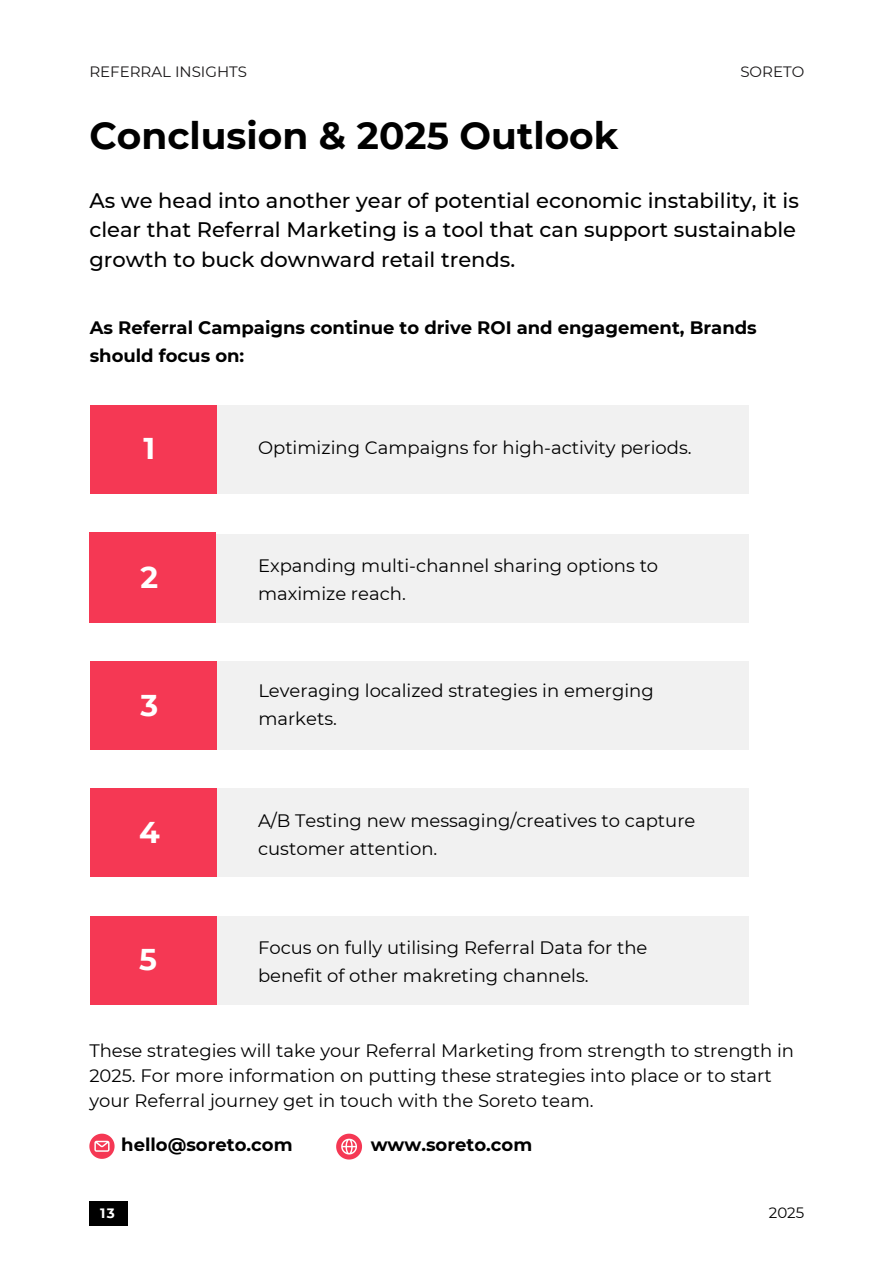
<style>
.page{position:relative;width:894px;height:1264px;background:#fff}
.page>*{position:absolute;margin:0;border:0;box-sizing:border-box;transform-origin:0 0}
.t1{font:700 37.5px "Montserrat";color:#000}
.t2{font:700 30px "Montserrat";color:#fff}
.t3{font:500 21px/29.2px "Montserrat";color:#000}
.t4{font:18px/28.2px "Montserrat";color:#000}
.t5{font:700 18px/28.2px "Montserrat";color:#000}
.t6{font:15px "Montserrat";color:#181617}
.t7{font:15px "Montserrat";color:#000}
.t8{font:700 13.5px "Montserrat";color:#fff}
</style>
<div class="page">
<div style="left:89px;top:1201px;width:39px;height:24px;background:#000"></div>
<div style="left:90px;top:534px;width:658px;height:89px;background:#f1f1f1"></div>
<div style="left:90px;top:532px;width:126px;height:91px;background:#f53854"></div>
<div style="left:90px;top:405px;width:658px;height:89px;background:#f1f1f1"></div>
<div style="left:90px;top:405px;width:126px;height:89px;background:#f53854"></div>
<div style="left:90px;top:788px;width:658px;height:89px;background:#f1f1f1"></div>
<div style="left:90px;top:788px;width:126px;height:89px;background:#f53854"></div>
<div style="left:90px;top:661px;width:658px;height:89px;background:#f1f1f1"></div>
<div style="left:90px;top:661px;width:126px;height:89px;background:#f53854"></div>
<svg style="left:89px;top:1133px;width:25px;height:25px"></svg>
<svg style="left:336px;top:1133px;width:26px;height:26px"></svg>
<div style="left:90px;top:915px;width:658px;height:89px;background:#f1f1f1"></div>
<div style="left:90px;top:915px;width:126px;height:89px;background:#f53854"></div>
<h4 class="t6" style="left:89px;top:62px;width:159px">REFERRAL INSIGHTS</h4>
<p class="t6" style="left:740px;top:62px;width:65px">SORETO</p>
<h4 class="t1" style="left:89px;top:113px;width:530px">Conclusion &amp; 2025 Outlook</h4>
<p class="t3" style="left:89px;top:186px;width:711px">As we head into another year of potential economic instability, it is clear that Referral Marketing is a tool that can support sustainable growth to buck downward retail trends.</p>
<p class="t5" style="left:90px;top:313px;width:668px">As Referral Campaigns continue to drive ROI and engagement, Brands should focus on:</p>
<h3 class="t2" style="left:143px;top:430px;width:13px">1</h3>
<h2 class="t4" style="left:258px;top:434px;width:435px">Optimizing Campaigns for high-activity periods.</h2>
<h5 class="t2" style="left:140px;top:558px;width:19px">2</h5>
<h1 class="t4" style="left:258px;top:551px;width:401px">Expanding multi-channel sharing options to maximize reach.</h1>
<h4 class="t2" style="left:140px;top:686px;width:19px">3</h4>
<p class="t4" style="left:258px;top:676px;width:397px">Leveraging localized strategies in emerging markets.</p>
<p class="t2" style="left:139px;top:814px;width:22px">4</p>
<h4 class="t4" style="left:258px;top:806px;width:439px">A/B Testing new messaging/creatives to capture customer attention.</h4>
<p class="t2" style="left:139px;top:941px;width:19px">5</p>
<p class="t4" style="left:258px;top:933px;width:391px">Focus on fully utilising Referral Data for the benefit of other makreting channels.</p>
<h4 class="t4" style="left:89px;top:1038px;width:706px;line-height:24.8px">These strategies will take your Referral Marketing from strength to strength in<br>2025. For more information on putting these strategies into place or to start your Referral journey get in touch with the Soreto team.</h4>
<p class="t5" style="left:121px;top:1130px;width:173px">hello@soreto.com</p>
<p class="t5" style="left:370px;top:1130px;width:163px">www.soreto.com</p>
<h5 class="t8" style="left:100px;top:1204px;width:16px">13</h5>
<p class="t7" style="left:768px;top:1203px;width:37px">2025</p>
</div>
